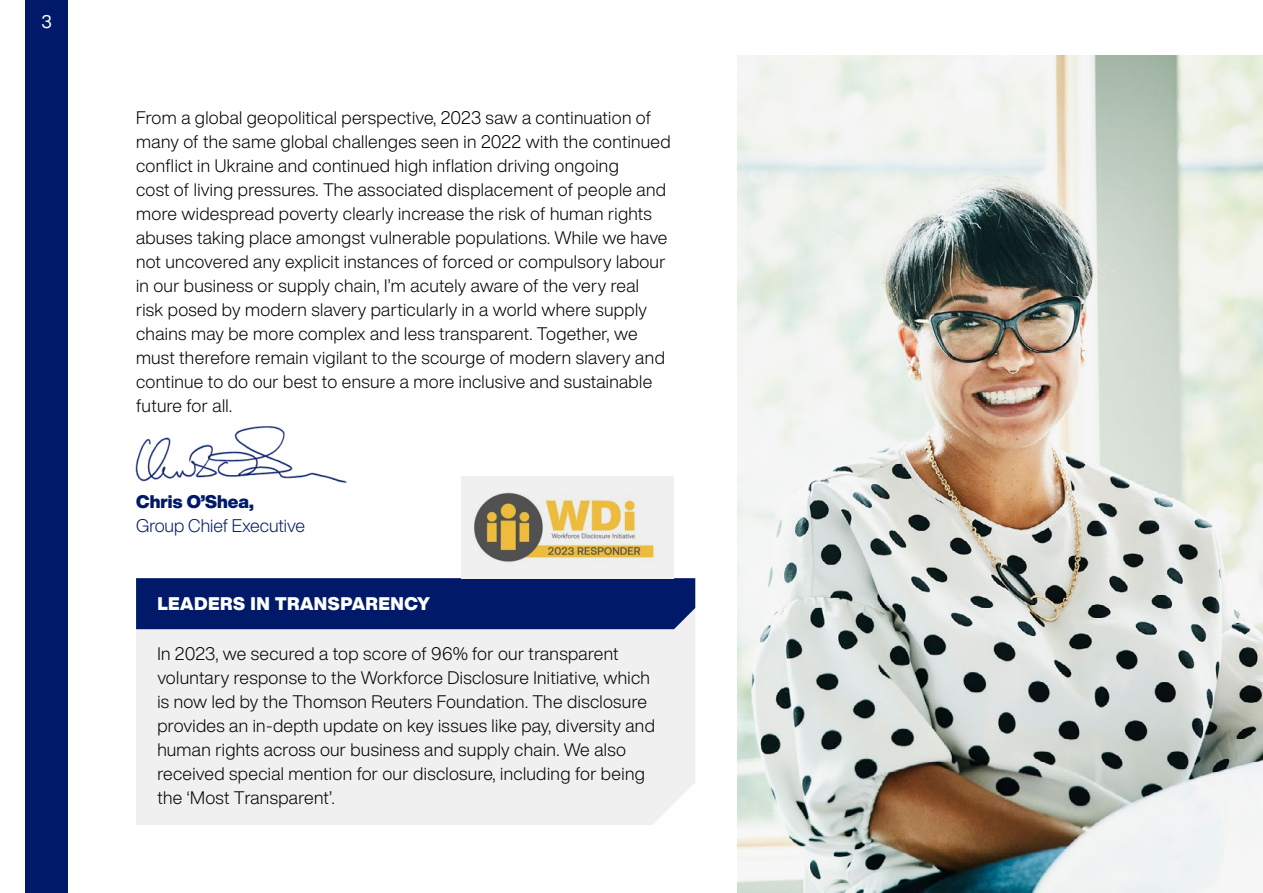
<style>
.page{position:relative;width:1263px;height:893px;background:#fff}
.page>*{position:absolute;margin:0;border:0;box-sizing:border-box;transform-origin:0 0}
.t1{font:900 18px "Helvetica Now Display";letter-spacing:.03em;color:#fff}
.t2{font:300 18px "Helvetica Now Display";color:#001a69}
.t3{font:900 18px "Helvetica Now Display";color:#001a69}
.t4{font:18px "Helvetica Now Display";color:#fff}
.t5{font:300 17.85px/24px "Helvetica Now Display";letter-spacing:.02em;color:#000}
</style>
<div class="page">
<div style="left:26px;top:0;width:42px;height:893px;background:#001a69"></div>
<div style="left:136px;top:629px;width:559px;height:196px;background:#f0f0f0"></div>
<img style="left:135px;top:426px;width:212px;height:57px">
<img style="left:738px;top:55px;width:525px;height:838px">
<div style="left:136px;top:578px;width:559px;height:51px;background:#001a69"></div>
<div style="left:461px;top:476px;width:213px;height:102px;background:#f0f0f0"></div>
<img style="left:474px;top:492px;width:181px;height:70px">
<p class="t4" style="left:42px;top:9px;width:12px">3</p>
<p class="t5" style="left:136px;top:105px;width:536px">From a global geopolitical perspective, 2023 saw a continuation of many of the same global challenges seen in 2022 with the continued conflict in Ukraine and continued high inflation driving ongoing<br>cost of living pressures. The associated displacement of people and more widespread poverty clearly increase the risk of human rights abuses taking place amongst vulnerable populations. While we have not uncovered any explicit instances of forced or compulsory labour in our business or supply chain, I’m acutely aware of the very real risk posed by modern slavery particularly in a world where supply chains may be more complex and less transparent. Together, we must therefore remain vigilant to the scourge of modern slavery and continue to do our best to ensure a more inclusive and sustainable future for all.</p>
<p class="t3" style="left:136px;top:489px;width:119px">Chris O’Shea,</p>
<p class="t2" style="left:136px;top:513px;width:170px">Group Chief Executive</p>
<p class="t1" style="left:157px;top:591px;width:274px">LEADERS IN TRANSPARENCY</p>
<p class="t5" style="left:157px;top:641px;width:499px">In 2023, we secured a top score of 96% for our transparent voluntary response to the Workforce Disclosure Initiative, which is now led by the Thomson Reuters Foundation. The disclosure provides an in-depth update on key issues like pay, diversity and human rights across our business and supply chain. We also received special mention for our disclosure, including for being the ‘Most Transparent’.</p>
</div>
